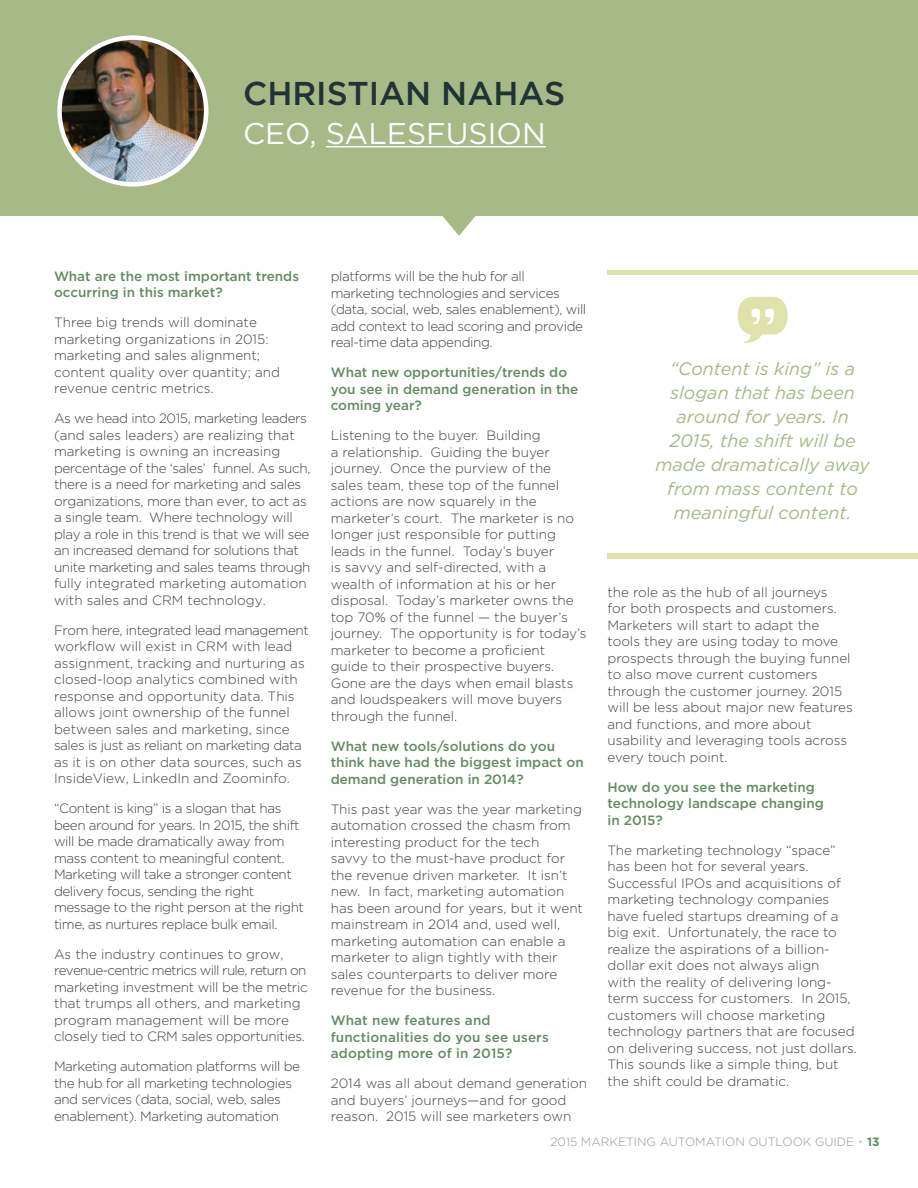
<style>
.page{position:relative;width:918px;height:1188px;background:#fff}
.page>*{position:absolute;margin:0;border:0;box-sizing:border-box;transform-origin:0 0}
.t1{font:500 33px "Gotham";color:#203435}
.t2{font:30px "Gotham";color:#fff}
.t3{font:italic 18px/24px "Gotham";color:#a6b986;text-align:center}
.t4{font:300 13.5px/16.5px "Gotham HTF";color:#414042}
.t5{font:300 13.5px/16.5px "Gotham HTF";letter-spacing:-.02em;color:#414042}
.t6{font:300 13.5px/16.5px "Gotham HTF";letter-spacing:-.03em;color:#414042}
.t7{font:500 13.5px/16.5px "Gotham";color:#648a65}
.t8{font:300 12px "Gotham HTF";color:#939598}
.s1{color:#d0d7bc}
.s2{font-weight:700;color:#648a65}
</style>
<div class="page">
<div style="left:0;top:0;width:918px;height:216px;background:#a6b986"></div>
<svg style="left:442px;top:216px;width:34px;height:20px"></svg>
<div style="left:608px;top:270px;width:310px;height:5px;background:#e0e2ac"></div>
<div style="left:608px;top:554px;width:310px;height:5px;background:#e0e2ac"></div>
<svg style="left:738px;top:297px;width:50px;height:46px"></svg>
<hr style="left:326px;top:146px;width:220px;height:1px;background:#fff">
<img style="left:60px;top:38px;width:146px;height:146px;border-radius:73px">
<div style="left:57px;top:35px;width:151px;height:152px;border:4px solid #fff;border-radius:50%"></div>
<h1 class="t1" style="left:243px;top:71px;width:324px">CHRISTIAN NAHAS</h1>
<h2 class="t2" style="left:243px;top:114px;width:304px">CEO, SALESFUSION</h2>
<p class="t7" style="left:54px;top:268px;width:247px">What are the most important trends occurring in this market?</p>
<p class="t4" style="left:54px;top:314px;width:228px">Three big trends will dominate marketing organizations in 2015: marketing and sales alignment; content quality over quantity; and revenue centric metrics.</p>
<p class="t5" style="left:54px;top:410px;width:258px">As we head into 2015, marketing leaders (and sales leaders) are realizing that marketing is owning an increasing percentage of the ‘sales’ funnel. As such, there is a need for marketing and sales organizations, more than ever, to act as a single team. Where technology will play a role in this trend is that we will see an increased demand for solutions that unite marketing and sales teams through fully integrated marketing automation with sales and CRM technology.</p>
<p class="t4" style="left:54px;top:622px;width:256px">From here, integrated lead management workflow will exist in CRM with lead assignment, tracking and nurturing as closed-loop analytics combined with response and opportunity data. This allows joint ownership of the funnel between sales and marketing, since sales is just as reliant on marketing data as it is on other data sources, such as InsideView, LinkedIn and Zoominfo.</p>
<p class="t6" style="left:54px;top:800px;width:252px">“Content is king” is a slogan that has been around for years. In 2015, the shift will be made dramatically away from mass content to meaningful content.<br>Marketing will take a stronger content delivery focus, sending the right message to the right person at the right time, as nurtures replace bulk email.</p>
<p class="t5" style="left:54px;top:946px;width:255px">As the industry continues to grow, revenue-centric metrics will rule, return on marketing investment will be the metric that trumps all others, and marketing program management will be more closely tied to CRM sales opportunities.</p>
<p class="t6" style="left:54px;top:1058px;width:248px">Marketing automation platforms will be the hub for all marketing technologies and services (data, social, web, sales enablement). Marketing automation</p>
<p class="t6" style="left:331px;top:268px;width:257px">platforms will be the hub for all marketing technologies and services (data, social, web, sales enablement), will add context to lead scoring and provide real-time data appending.</p>
<p class="t7" style="left:331px;top:364px;width:249px">What new opportunities/trends do you see in demand generation in the coming year?</p>
<p class="t4" style="left:331px;top:427px;width:257px">Listening to the buyer. Building<br>a relationship. Guiding the buyer journey. Once the purview of the sales team, these top of the funnel actions are now squarely in the marketer’s court. The marketer is no longer just responsible for putting leads in the funnel. Today’s buyer<br>is savvy and self-directed, with a wealth of information at his or her disposal. Today’s marketer owns the top 70% of the funnel — the buyer’s journey. The opportunity is for today’s marketer to become a proficient<br>guide to their prospective buyers.<br>Gone are the days when email blasts and loudspeakers will move buyers through the funnel.</p>
<p class="t7" style="left:331px;top:737px;width:255px">What new tools/solutions do you think have had the biggest impact on demand generation in 2014?</p>
<p class="t4" style="left:331px;top:800px;width:254px">This past year was the year marketing automation crossed the chasm from interesting product for the tech<br>savvy to the must-have product for the revenue driven marketer. It isn’t new. In fact, marketing automation has been around for years, but it went mainstream in 2014 and, used well, marketing automation can enable a marketer to align tightly with their sales counterparts to deliver more revenue for the business.</p>
<p class="t7" style="left:331px;top:1012px;width:220px">What new features and functionalities do you see users adopting more of in 2015?</p>
<p class="t4" style="left:331px;top:1075px;width:258px">2014 was all about demand generation and buyers’ journeys—and for good reason. 2015 will see marketers own</p>
<h3 class="t3" style="left:655px;top:356px;width:216px">“Content is king” is a slogan that has been around for years. In<br>2015, the shift will be made dramatically away from mass content to meaningful content.</h3>
<p class="t4" style="left:608px;top:584px;width:247px">the role as the hub of all journeys<br>for both prospects and customers.<br>Marketers will start to adapt the tools they are using today to move prospects through the buying funnel to also move current customers through the customer journey. 2015 will be less about major new features and functions, and more about usability and leveraging tools across every touch point.</p>
<p class="t7" style="left:608px;top:779px;width:218px">How do you see the marketing technology landscape changing in 2015?</p>
<p class="t4" style="left:608px;top:842px;width:249px">The marketing technology “space” has been hot for several years.<br>Successful IPOs and acquisitions of marketing technology companies have fueled startups dreaming of a big exit. Unfortunately, the race to realize the aspirations of a billion&shy;dollar exit does not always align<br>with the reality of delivering long&shy;term success for customers. In 2015, customers will choose marketing technology partners that are focused on delivering success, not just dollars.<br>This sounds like a simple thing, but the shift could be dramatic.</p>
<p class="t8" style="left:551px;top:1135px;width:331px">2015 MARKETING AUTOMATION OUTLOOK GUIDE <span class="s1">•</span> <span class="s2">13</span></p>
</div>
